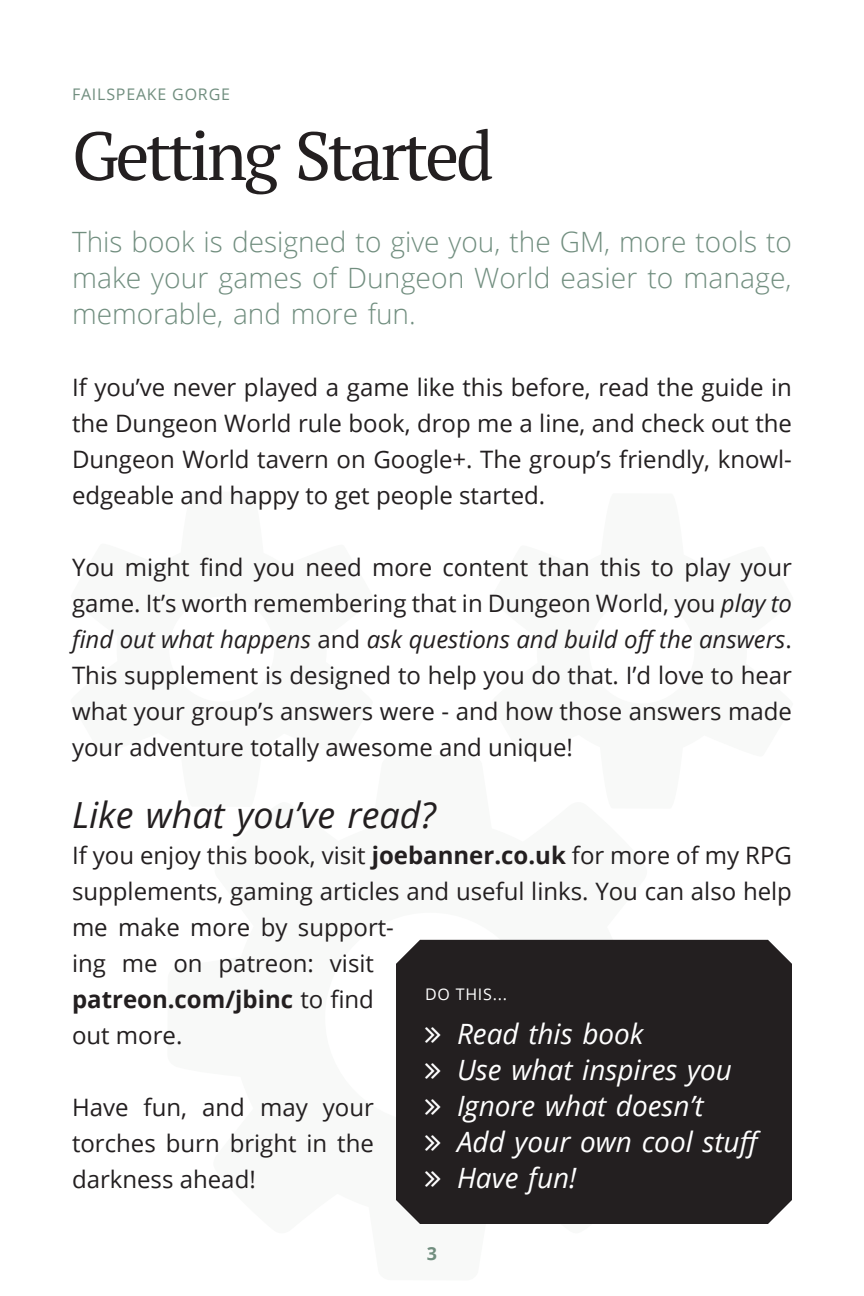
<style>
.page{position:relative;width:864px;height:1296px;background:#fff}
.page>*{position:absolute;margin:0;border:0;box-sizing:border-box;transform-origin:0 0}
.t1{font:68px "PT Serif";letter-spacing:-.05em;color:#231f20}
.t2{font:italic 36px "Open Sans";color:#231f20}
.t3{font:300 28px/36px "Open Sans";color:#718e7f;text-align:justify}
.t4{font:italic 28px/36px "Open Sans";color:#fff}
.t5{font:24px/36px "Open Sans";color:#231f20;text-align:justify}
.t6{font:700 18px "Open Sans";color:#718e7f}
.t7{font:16px "Open Sans";letter-spacing:.05em;color:#718e7f}
.t8{font:16px "Open Sans";color:#fff}
.s1{font-style:italic}
.s2{font-weight:700}
</style>
<div class="page">
<div style="left:396px;top:940px;width:396px;height:284px;background:#231f20"></div>
<svg style="left:425px;top:1027px;width:15px;height:16px"></svg>
<svg style="left:425px;top:1063px;width:15px;height:16px"></svg>
<svg style="left:425px;top:1099px;width:15px;height:16px"></svg>
<svg style="left:425px;top:1135px;width:15px;height:16px"></svg>
<svg style="left:425px;top:1171px;width:15px;height:16px"></svg>
<p class="t7" style="left:72px;top:83px;width:160px">Failspeake Gorg e</p>
<h1 class="t1" style="left:72px;top:112px;width:423px">Getting Started</h1>
<p class="t3" style="left:72px;top:223px;width:721px">This book is designed to give you, the GM, more tools to make your games of Dungeon World easier to manage, memorable, and more fun.</p>
<p class="t5" style="left:72px;top:369px;width:722px">If you’ve never played a game like this before, read the guide in the Dungeon World rule book, drop me a line, and check out the Dungeon World tavern on Google+. The group’s friendly, knowl&shy;edgeable and happy to get people started.</p>
<p class="t5" style="left:72px;top:549px;width:722px">You might find you need more content than this to play your game. It’s worth remembering that in Dungeon World, you <span class="s1">play to find out what happens</span> and <span class="s1">ask questions and build off the answers</span>.<br>This supplement is designed to help you do that. I’d love to hear what your group’s answers were - and how those answers made your adventure totally awesome and unique!</p>
<h2 class="t2" style="left:72px;top:790px;width:365px">Like what you’ve read?</h2>
<p class="t5" style="left:72px;top:837px;width:722px;text-align:left">If you enjoy this book, visit <span class="s2">joebanner.co.uk</span> for more of my RPG supplements, gaming articles and useful links. You can also help me make more by support-<br>ing me on patreon: visit<br><span class="s2">patreon.com/jbinc</span> to find<br>out more.</p>
<p class="t8" style="left:425px;top:983px;width:84px">Do th is...</p>
<p class="t4" style="left:457px;top:1015px;width:309px">Read this book<br>Use what inspires you<br>Ignore what doesn’t<br>Add your own cool stuff<br>Have fun!</p>
<p class="t5" style="left:72px;top:1089px;width:303px">Have fun, and may your torches burn bright in the darkness ahead!</p>
<p class="t6" style="left:427px;top:1241px;width:12px">3</p>
</div>
